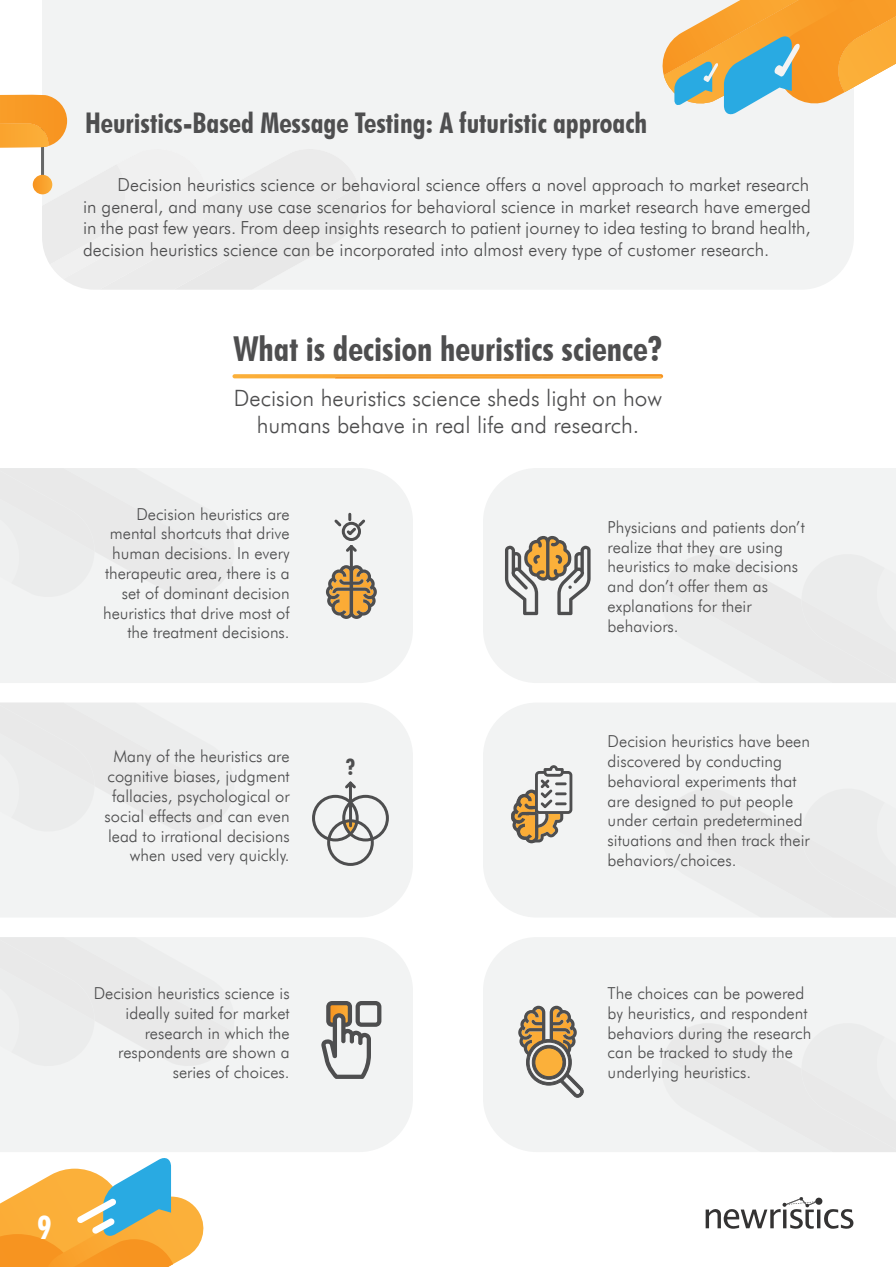
<style>
.page{position:relative;width:896px;height:1267px;background:#fff}
.page>*{position:absolute;margin:0;border:0;box-sizing:border-box;transform-origin:0 0}
.t1{font:700 condensed 34.35px "Futura BT";color:#4e4e4f}
.t2{font:700 condensed 32.1px "Futura BT";color:#fff}
.t3{font:700 condensed 28.5px "Futura BT";color:#4e4e4f}
.t4{font:300 22.5px/27px "Futura BT";color:#4e4e4f;text-align:center}
.t5{font:700 condensed 22.5px "Futura BT";color:#4e4e4f}
.t6{font:300 18px/21.6px "Futura BT";color:#4e4e4f;text-align:justify}
.t7{font:300 16.5px/19.8px "Futura BT";color:#4e4e4f}
</style>
<div class="page">
<div style="left:42px;top:0;width:812px;height:289px;background:#f2f3f3"></div>
<svg style="left:705px;top:1197px;width:148px;height:32px"></svg>
<svg style="left:659px;top:0;width:237px;height:115px"></svg>
<div style="left:483px;top:468px;width:413px;height:215px;background:#f2f3f3"></div>
<div style="left:661px;top:554px;width:235px;height:129px;background:#ebecec"></div>
<div style="left:483px;top:703px;width:413px;height:214px;background:#f2f3f3"></div>
<div style="left:661px;top:788px;width:235px;height:129px;background:#ebecec"></div>
<div style="left:483px;top:937px;width:413px;height:215px;background:#f2f3f3"></div>
<div style="left:661px;top:1023px;width:235px;height:129px;background:#ebecec"></div>
<div style="left:0;top:937px;width:413px;height:215px;background:#f2f3f3"></div>
<div style="left:0;top:937px;width:234px;height:129px;background:#ebecec"></div>
<div style="left:0;top:703px;width:413px;height:214px;background:#f2f3f3"></div>
<div style="left:0;top:702px;width:234px;height:129px;background:#ebecec"></div>
<div style="left:0;top:468px;width:413px;height:215px;background:#f2f3f3"></div>
<div style="left:0;top:468px;width:234px;height:129px;background:#ebecec"></div>
<svg style="left:0;top:95px;width:360px;height:195px"></svg>
<svg style="left:232px;top:374px;width:431px;height:4px;background:#f9a83b"></svg>
<svg style="left:0;top:1158px;width:204px;height:109px"></svg>
<svg style="left:505px;top:536px;width:85px;height:79px"></svg>
<svg style="left:518px;top:1006px;width:66px;height:92px"></svg>
<svg style="left:326px;top:565px;width:51px;height:54px"></svg>
<hr style="left:350px;top:546px;width:3px;height:43px;background:#4e4e4f">
<svg style="left:332px;top:514px;width:36px;height:41px"></svg>
<svg style="left:321px;top:1001px;width:60px;height:78px"></svg>
<svg style="left:344px;top:820px;width:12px;height:12px"></svg>
<div style="left:327px;top:819px;width:47px;height:47px;border:3px solid #4e4e4f;border-radius:50%"></div>
<div style="left:342px;top:795px;width:47px;height:46px;border:3px solid #4e4e4f;border-radius:50%"></div>
<div style="left:312px;top:795px;width:47px;height:46px;border:3px solid #4e4e4f;border-radius:50%"></div>
<svg style="left:342px;top:779px;width:16px;height:12px"></svg>
<hr style="left:349px;top:783px;width:3px;height:43px;background:#4e4e4f">
<svg style="left:511px;top:765px;width:61px;height:78px"></svg>
<h3 class="t3" style="left:85px;top:105px;width:564px">Heuristics-Based Message Testing: A futuristic approach</h3>
<p class="t6" style="left:83px;top:174px;width:729px;text-indent:34px">Decision heuristics science or behavioral science offers a novel approach to market research in general, and many use case scenarios for behavioral science in market research have emerged in the past few years. From deep insights research to patient journey to idea testing to brand health, decision heuristics science can be incorporated into almost every type of customer research.</p>
<h1 class="t1" style="left:233px;top:328px;width:430px">What is decision heuristics science?</h1>
<h3 class="t4" style="left:234px;top:384px;width:430px">Decision heuristics science sheds light on how humans behave in real life and research.</h3>
<p class="t7" style="left:103px;top:504px;width:188px;text-align:right">Decision heuristics are mental shortcuts that drive human decisions. In every therapeutic area, there is a set of dominant decision heuristics that drive most of the treatment decisions.</p>
<p class="t7" style="left:105px;top:746px;width:186px;text-align:right">Many of the heuristics are cognitive biases, judgment fallacies, psychological or social effects and can even lead to irrational decisions when used very quickly.</p>
<p class="t7" style="left:94px;top:983px;width:197px;text-align:right">Decision heuristics science is ideally suited for market research in which the respondents are shown a series of choices.</p>
<h3 class="t5" style="left:346px;top:753px;width:11px">?</h3>
<p class="t7" style="left:607px;top:517px;width:199px">Physicians and patients don’t realize that they are using heuristics to make decisions and don’t offer them as explanations for their behaviors.</p>
<p class="t7" style="left:607px;top:731px;width:204px">Decision heuristics have been discovered by conducting behavioral experiments that are designed to put people under certain predetermined situations and then track their behaviors/choices.</p>
<p class="t7" style="left:607px;top:983px;width:205px">The choices can be powered by heuristics, and respondent behaviors during the research can be tracked to study the underlying heuristics.</p>
<h2 class="t2" style="left:37px;top:1208px;width:16px">9</h2>
</div>
